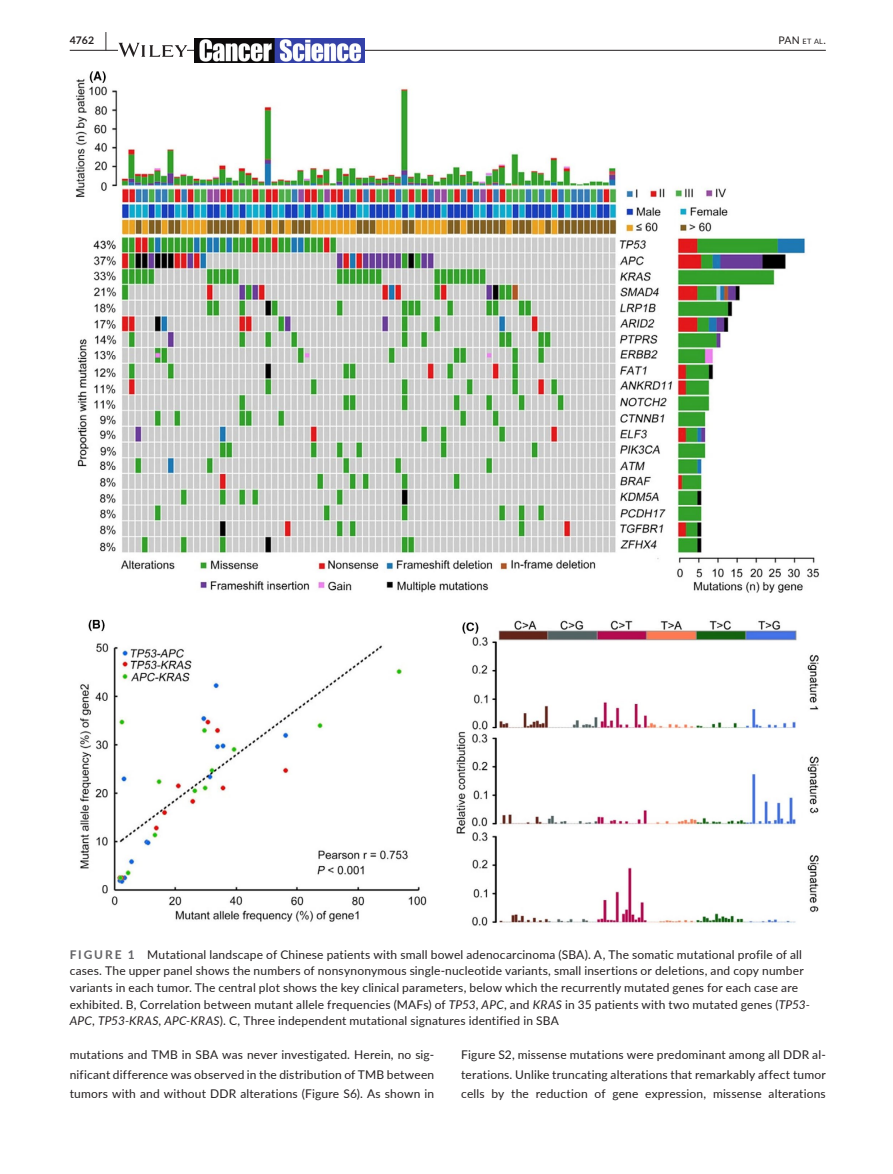
<style>
.page{position:relative;width:893px;height:1174px;background:#fff}
.page>*{position:absolute;margin:0;border:0;box-sizing:border-box;transform-origin:0 0}
.t1{font:12px/19.5px "Lato";letter-spacing:.015em;color:#231f20;text-align:justify}
.t2{font:10.5px "Lato";color:#231f20}
.t3{font:700 10.5px "Lato";color:#231f20}
.s1{font-size:19.5px}
.s2{font-size:7.35px}
.s3{font-weight:700;color:#636366}
.s4{font-style:italic}
</style>
<div class="page">
<hr style="left:70px;top:50px;width:756px;height:1px;background:#231f20">
<svg style="left:118px;top:43px;width:69px;height:14px"></svg>
<img style="left:195px;top:38px;width:170px;height:24px">
<img style="left:75px;top:72px;width:745px;height:854px">
<p class="t3" style="left:70px;top:33px;width:39px">4762 <span class="s1">|</span></p>
<p class="t2" style="left:778px;top:33px;width:49px">PAN <span class="s2">et al</span>.</p>
<p class="t1" style="left:70px;top:945px;width:742px;line-height:16.5px;text-align:left"><span class="s3">FIGURE 1</span> Mutational landscape of Chinese patients with small bowel adenocarcinoma (SBA). A, The somatic mutational profile of all cases. The upper panel shows the numbers of nonsynonymous single-nucleotide variants, small insertions or deletions, and copy number variants in each tumor. The central plot shows the key clinical parameters, below which the recurrently mutated genes for each case are exhibited. B, Correlation between mutant allele frequencies (MAFs) of <span class="s4">TP53</span>, <span class="s4">APC</span>, and <span class="s4">KRAS</span> in 35 patients with two mutated genes (<span class="s4">TP53- APC</span>, <span class="s4">TP53-KRAS</span>, <span class="s4">APC-KRAS</span>). C, Three independent mutational signatures identified in SBA</p>
<p class="t1" style="left:70px;top:1044px;width:366px">mutations and TMB in SBA was never investigated. Herein, no sig&shy;nificant difference was observed in the distribution of TMB between tumors with and without DDR alterations (Figure S6). As shown in</p>
<p class="t1" style="left:461px;top:1044px;width:366px">Figure S2, missense mutations were predominant among all DDR al&shy;terations. Unlike truncating alterations that remarkably affect tumor cells by the reduction of gene expression, missense alterations</p>
</div>
